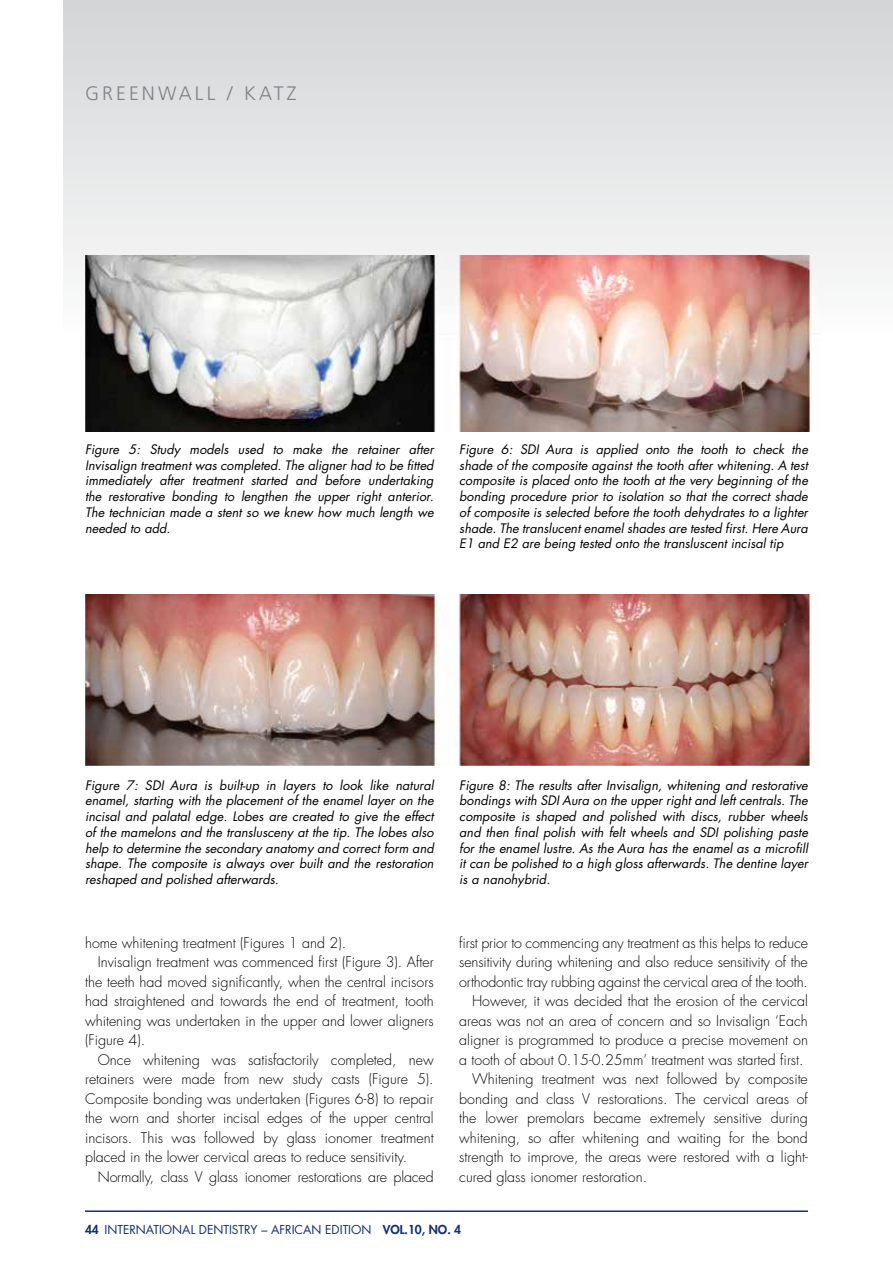
<style>
.page{position:relative;width:893px;height:1263px;background:#fff}
.page>*{position:absolute;margin:0;border:0;box-sizing:border-box;transform-origin:0 0}
.t1{font:300 19.5px "Frutiger";letter-spacing:.16em;color:#808285}
.t2{font:300 14.25px "Futura";color:#000}
.t3{font:italic 12.75px/15.8px "Futura";color:#000;text-align:justify}
.t4{font:12px "Futura";color:#0e3178}
.s1{font-weight:800}
</style>
<div class="page">
<div style="left:64px;top:0;width:829px;height:337px;background:linear-gradient(to bottom,#d3d4d6,#fcfcfd)"></div>
<hr style="left:85px;top:1210px;width:723px;height:2px;background:#0e3178">
<img style="left:85px;top:255px;width:736px;height:177px">
<img style="left:85px;top:595px;width:726px;height:170px">
<h1 class="t1" style="left:85px;top:83px;width:213px">GREENWALL / KATZ</h1>
<p class="t3" style="left:85px;top:441px;width:350px">Figure 5: Study models used to make the retainer after Invisalign treatment was completed. The aligner had to be fitted immediately after treatment started and before undertaking the restorative bonding to lengthen the upper right anterior.<br>The technician made a stent so we knew how much length we needed to add.</p>
<p class="t3" style="left:459px;top:441px;width:350px">Figure 6: SDI Aura is applied onto the tooth to check the shade of the composite against the tooth after whitening. A test composite is placed onto the tooth at the very beginning of the bonding procedure prior to isolation so that the correct shade of composite is selected before the tooth dehydrates to a lighter shade. The translucent enamel shades are tested first. Here Aura E1 and E2 are being tested onto the transluscent incisal tip</p>
<p class="t3" style="left:85px;top:777px;width:350px">Figure 7: SDI Aura is built-up in layers to look like natural enamel, starting with the placement of the enamel layer on the incisal and palatal edge. Lobes are created to give the effect of the mamelons and the translusceny at the tip. The lobes also help to determine the secondary anatomy and correct form and shape. The composite is always over built and the restoration reshaped and polished afterwards.</p>
<p class="t3" style="left:459px;top:777px;width:350px">Figure 8: The results after Invisalign, whitening and restorative bondings with SDI Aura on the upper right and left centrals. The composite is shaped and polished with discs, rubber wheels and then final polish with felt wheels and SDI polishing paste for the enamel lustre. As the Aura has the enamel as a microfill it can be polished to a high gloss afterwards. The dentine layer is a nanohybrid.</p>
<p class="t2" style="left:459px;top:933px;width:350px">first prior to commencing any treatment as this helps to reduce</p>
<p class="t2" style="left:459px;top:953px;width:350px">sensitivity during whitening and also reduce sensitivity of the</p>
<p class="t2" style="left:459px;top:972px;width:350px">orthodontic tray rubbing against the cervical area of the tooth.</p>
<p class="t2" style="left:472px;top:992px;width:337px">However, it was decided that the erosion of the cervical</p>
<p class="t2" style="left:459px;top:1011px;width:350px">areas was not an area of concern and so Invisalign ‘Each</p>
<p class="t2" style="left:459px;top:1031px;width:350px">aligner is programmed to produce a precise movement on</p>
<p class="t2" style="left:459px;top:1050px;width:346px">a tooth of about 0.15-0.25mm’ treatment was started first.</p>
<p class="t2" style="left:472px;top:1070px;width:337px">Whitening treatment was next followed by composite</p>
<p class="t2" style="left:459px;top:1089px;width:350px">bonding and class V restorations. The cervical areas of</p>
<p class="t2" style="left:459px;top:1109px;width:350px">the lower premolars became extremely sensitive during</p>
<p class="t2" style="left:459px;top:1128px;width:350px">whitening, so after whitening and waiting for the bond</p>
<p class="t2" style="left:459px;top:1148px;width:350px">strength to improve, the areas were restored with a light-</p>
<p class="t2" style="left:459px;top:1167px;width:189px">cured glass ionomer restoration.</p>
<p class="t4" style="left:85px;top:1222px;width:378px"><span class="s1">44</span> INTERNATIONAL DENTISTRY – AFRICAN EDITION <span class="s1">VOL.10, NO. 4</span></p>
<p class="t2" style="left:85px;top:933px;width:263px">home whitening treatment (Figures 1 and 2).</p>
<p class="t2" style="left:98px;top:953px;width:337px">Invisalign treatment was commenced first (Figure 3). After</p>
<p class="t2" style="left:85px;top:972px;width:350px">the teeth had moved significantly, when the central incisors</p>
<p class="t2" style="left:85px;top:992px;width:350px">had straightened and towards the end of treatment, tooth</p>
<p class="t2" style="left:85px;top:1011px;width:350px">whitening was undertaken in the upper and lower aligners</p>
<p class="t2" style="left:85px;top:1031px;width:62px">(Figure 4).</p>
<p class="t2" style="left:98px;top:1050px;width:337px">Once whitening was satisfactorily completed, new</p>
<p class="t2" style="left:85px;top:1070px;width:350px">retainers were made from new study casts (Figure 5).</p>
<p class="t2" style="left:85px;top:1089px;width:350px">Composite bonding was undertaken (Figures 6-8) to repair</p>
<p class="t2" style="left:85px;top:1109px;width:350px">the worn and shorter incisal edges of the upper central</p>
<p class="t2" style="left:85px;top:1128px;width:350px">incisors. This was followed by glass ionomer treatment</p>
<p class="t2" style="left:85px;top:1148px;width:324px">placed in the lower cervical areas to reduce sensitivity.</p>
<p class="t2" style="left:98px;top:1167px;width:337px">Normally, class V glass ionomer restorations are placed</p>
</div>
